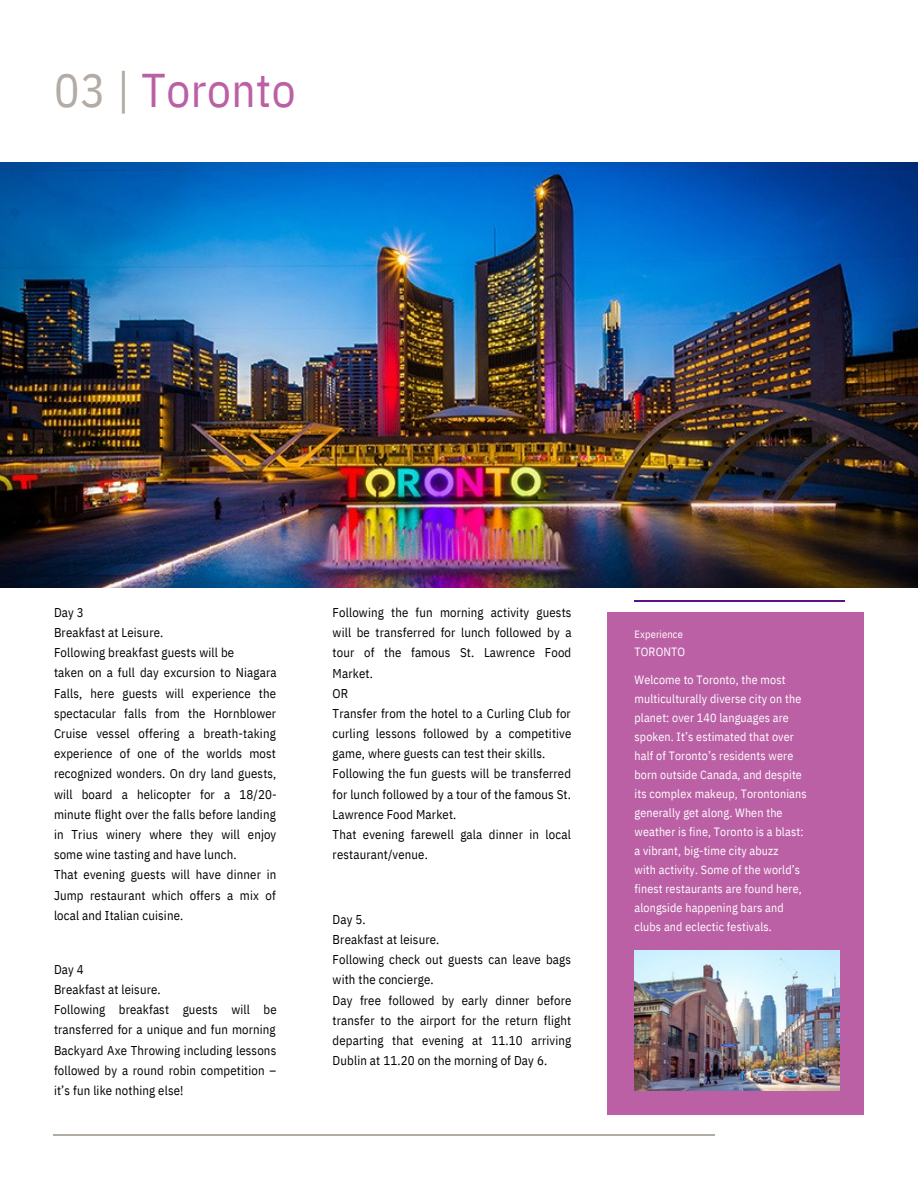
<style>
.page{position:relative;width:918px;height:1188px;background:#fff}
.page>*{position:absolute;margin:0;border:0;box-sizing:border-box;transform-origin:0 0}
.t1{font:47.25px "IBM Plex Sans Cond";letter-spacing:.01em;color:#bb60a5}
.t2{font:12.75px/20.2px "IBM Plex Sans Cond";letter-spacing:.01em;color:#000}
.t3{font:12px/19px "IBM Plex Sans Cond";letter-spacing:.01em;color:#fff}
.t4{font:10.5px "IBM Plex Sans Cond";letter-spacing:.01em;color:#fff}
.s1{color:#b3aca5}
</style>
<div class="page">
<div style="left:607px;top:612px;width:257px;height:503px;background:#bb60a5"></div>
<hr style="left:634px;top:601px;width:210px;height:1px;background:#5b118b">
<hr style="left:54px;top:1134px;width:810px;height:1px;background:#b3aca5">
<div style="left:715px;top:1134px;width:167px;height:32px;background:#fff"></div>
<img style="left:0;top:162px;width:918px;height:425px">
<img style="left:634px;top:950px;width:205px;height:141px">
<h1 class="t1" style="left:54px;top:58px;width:243px"><span class="s1">03 |</span> Toronto</h1>
<p class="t2" style="left:54px;top:602px;width:224px">Day 3<br>Breakfast at Leisure.<br>Following breakfast guests will be<br>taken on a full day excursion to Niagara Falls, here guests will experience the spectacular falls from the Hornblower Cruise vessel offering a breath-taking experience of one of the worlds most recognized wonders. On dry land guests, will board a helicopter for a 18/20- minute flight over the falls before landing in Trius winery where they will enjoy some wine tasting and have lunch.<br>That evening guests will have dinner in Jump restaurant which offers a mix of local and Italian cuisine.</p>
<p class="t2" style="left:54px;top:959px;width:224px">Day 4<br>Breakfast at leisure.<br>Following breakfast guests will be transferred for a unique and fun morning<br>Backyard Axe Throwing including lessons followed by a round robin competition – it’s fun like nothing else!</p>
<p class="t2" style="left:333px;top:602px;width:240px">Following the fun morning activity guests will be transferred for lunch followed by a tour of the famous St. Lawrence Food Market.<br>OR<br>Transfer from the hotel to a Curling Club for curling lessons followed by a competitive game, where guests can test their skills.<br>Following the fun guests will be transferred for lunch followed by a tour of the famous St.<br>Lawrence Food Market.<br>That evening farewell gala dinner in local restaurant/venue.</p>
<p class="t2" style="left:333px;top:909px;width:240px">Day 5.<br>Breakfast at leisure.<br>Following check out guests can leave bags with the concierge.<br>Day free followed by early dinner before transfer to the airport for the return flight departing that evening at 11.10 arriving<br>Dublin at 11.20 on the morning of Day 6.</p>
<p class="t4" style="left:634px;top:627px;width:50px">Experience</p>
<p class="t3" style="left:634px;top:642px;width:52px">TORONTO</p>
<p class="t3" style="left:634px;top:670px;width:174px">Welcome to Toronto, the most multiculturally diverse city on the planet: over 140 languages are spoken. It’s estimated that over half of Toronto’s residents were born outside Canada, and despite its complex makeup, Torontonians generally get along. When the weather is fine, Toronto is a blast: a vibrant, big-time city abuzz<br>with activity. Some of the world’s finest restaurants are found here, alongside happening bars and clubs and eclectic festivals.</p>
</div>
